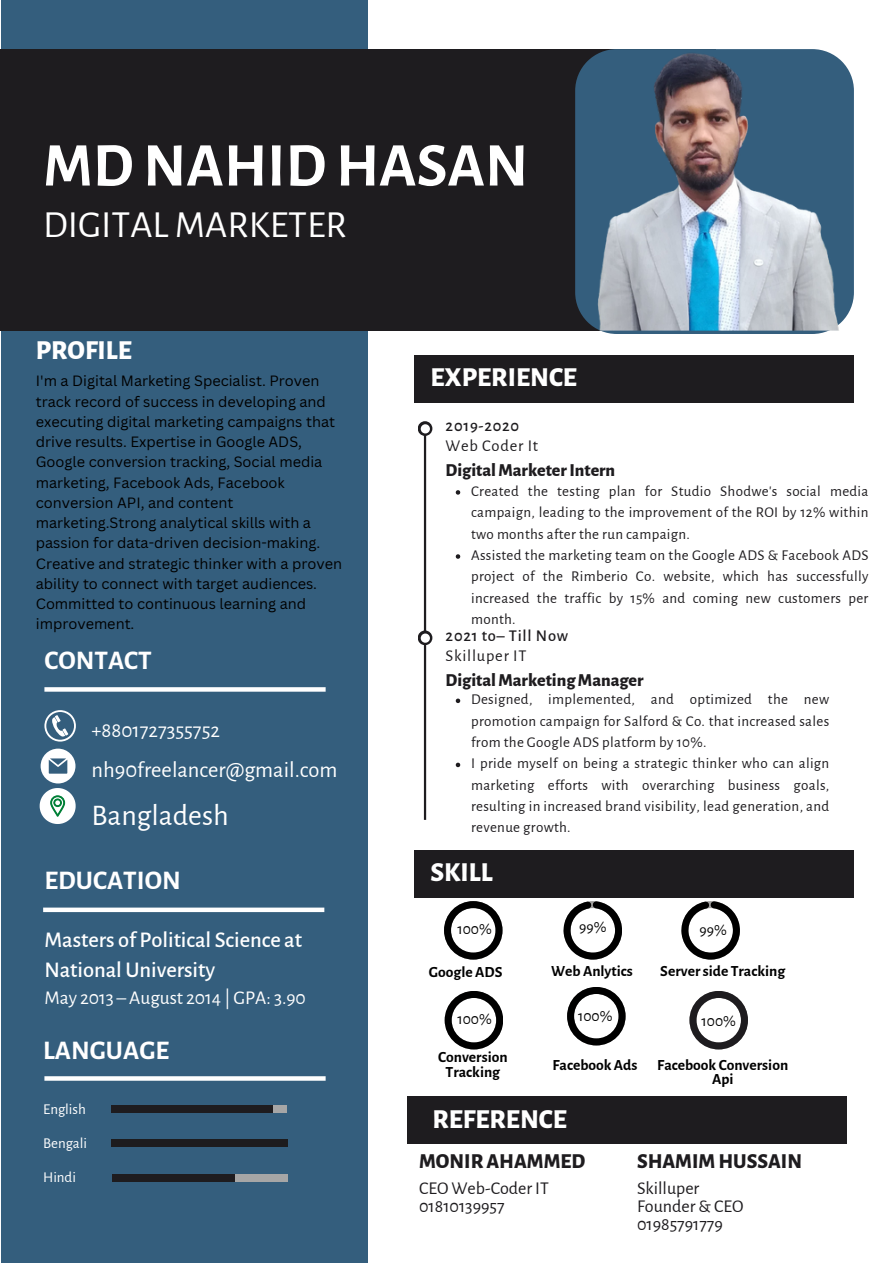
<style>
.page{position:relative;width:893px;height:1264px;background:#fff}
.page>*{position:absolute;margin:0;border:0;box-sizing:border-box;transform-origin:0 0}
.t1{font:700 62.25px "Alegreya Sans";color:#fff}
.t2{font:38.4px "Alegreya Sans";color:#fff}
.t3{font:30px "Alegreya Sans";color:#fff}
.t4{font:800 27px "Alegreya Sans";color:#fff}
.t5{font:700 27px "Alegreya Sans";color:#fff}
.t6{font:500 22.5px "Alegreya Sans";letter-spacing:-.005em;color:#fff}
.t7{font:22.5px "Alegreya Sans";color:#fff}
.t8{font:800 21px "Alegreya Sans";color:#1e1c1f}
.t9{font:21px "Alegreya Sans";color:#fff}
.t10{font:19.5px "Alegreya Sans";letter-spacing:-.005em;color:#fff}
.t11{font:18px "Alegreya Sans";color:#1e1c1f}
.t12{font:800 18px "Alegreya Sans";letter-spacing:-.005em;color:#1e1c1f}
.t13{font:500 16.5px "Alegreya Sans";letter-spacing:.045em;color:#1e1c1f}
.t14{font:16.5px "Alegreya Sans";letter-spacing:.045em;color:#1e1c1f}
.t15{font:700 15.6px/14.5px "Alegreya Sans";color:#000;text-align:center}
.t16{font:15.45px "Alegreya Sans";color:#000}
.t17{font:15px/21.3px "Alegreya Sans";letter-spacing:.02em;color:#1e1c1f;text-align:justify}
.t18{font:15px "Alegreya Sans";letter-spacing:-.005em;color:#fff}
.t19{font:14.55px/20.2px "Canva Sans";color:#000}
</style>
<div class="page">
<div style="left:1px;top:0;width:366px;height:1262px;background:#345e7d"></div>
<div style="left:0;top:49px;width:715px;height:281px;background:#1e1c1f"></div>
<img style="left:575px;top:49px;width:278px;height:281px">
<svg style="left:44px;top:710px;width:32px;height:31px"></svg>
<div style="left:112px;top:1105px;width:175px;height:7px;background:#a6a6a6"></div>
<div style="left:112px;top:1105px;width:161px;height:7px;background:#1e1c1f"></div>
<div style="left:111px;top:1139px;width:176px;height:7px;background:#1d1c1e"></div>
<div style="left:112px;top:1174px;width:175px;height:7px;background:#a6a6a6"></div>
<div style="left:112px;top:1174px;width:123px;height:7px;background:#1e1c1f"></div>
<svg style="left:44px;top:687px;width:281px;height:4px"></svg>
<div style="left:43px;top:907px;width:281px;height:5px;background:#fff"></div>
<svg style="left:44px;top:1076px;width:281px;height:4px"></svg>
<hr style="left:424px;top:432px;width:2px;height:387px;background:#1e1c1f">
<svg style="left:417px;top:421px;width:15px;height:15px"></svg>
<div style="left:420px;top:424px;width:10px;height:9px;background:#fff;border-radius:50%"></div>
<svg style="left:417px;top:630px;width:15px;height:15px"></svg>
<div style="left:420px;top:633px;width:10px;height:9px;background:#fff;border-radius:50%"></div>
<div style="left:414px;top:355px;width:439px;height:48px;background:#1e1c1f"></div>
<div style="left:414px;top:850px;width:439px;height:47px;background:#1e1c1f"></div>
<div style="left:407px;top:1095px;width:439px;height:48px;background:#1e1c1f"></div>
<svg style="left:40px;top:748px;width:36px;height:76px"></svg>
<svg style="left:444px;top:901px;width:58px;height:58px"></svg>
<svg style="left:444px;top:991px;width:59px;height:58px"></svg>
<svg style="left:563px;top:901px;width:59px;height:58px"></svg>
<svg style="left:567px;top:987px;width:58px;height:58px"></svg>
<svg style="left:681px;top:901px;width:58px;height:58px"></svg>
<svg style="left:689px;top:991px;width:59px;height:58px"></svg>
<svg style="left:455px;top:490px;width:5px;height:4px"></svg>
<svg style="left:455px;top:554px;width:5px;height:5px"></svg>
<svg style="left:455px;top:698px;width:5px;height:5px"></svg>
<svg style="left:455px;top:762px;width:5px;height:5px"></svg>
<p class="t1" style="left:43px;top:136px;width:486px">MDNAHIDHASAN</p>
<p class="t2" style="left:43px;top:206px;width:305px">DIGITAL MARKETER</p>
<p class="t4" style="left:36px;top:337px;width:98px">PROFILE</p>
<p class="t19" style="left:36px;top:370px;width:301px">I'm a Digital Marketing Specialist. Proven track record of success in developing and executing digital marketing campaigns that drive results. Expertise in Google ADS, Google conversion tracking, Social media marketing, Facebook Ads, Facebook conversion API, and content marketing.Strong analytical skills with a passion for data-driven decision-making.</p>
<p class="t19" style="left:36px;top:553px;width:307px">Creative and strategic thinker with a proven ability to connect with target audiences.</p>
<p class="t19" style="left:36px;top:593px;width:272px">Committed to continuous learning and improvement.</p>
<p class="t5" style="left:44px;top:647px;width:109px">CONTACT</p>
<p class="t9" style="left:91px;top:720px;width:130px">+8801727355752</p>
<p class="t7" style="left:91px;top:759px;width:247px">nh90freelancer@gmail.com</p>
<p class="t3" style="left:91px;top:801px;width:139px">Bangladesh</p>
<p class="t5" style="left:44px;top:867px;width:138px">EDUCATION</p>
<p class="t6" style="left:44px;top:928px;width:259px">Masters of Political Science at</p>
<p class="t6" style="left:44px;top:958px;width:172px">National University</p>
<p class="t10" style="left:44px;top:988px;width:263px">May 2013 – August 2014 | GPA: 3.90</p>
<p class="t5" style="left:43px;top:1037px;width:128px">LANGUAGE</p>
<p class="t18" style="left:43px;top:1102px;width:44px">English</p>
<p class="t18" style="left:43px;top:1135px;width:45px">Bengali</p>
<p class="t18" style="left:43px;top:1169px;width:34px">Hindi</p>
<p class="t4" style="left:430px;top:365px;width:148px">EXPERIENCE</p>
<p class="t13" style="left:445px;top:418px;width:75px">2019-2020</p>
<p class="t14" style="left:445px;top:438px;width:94px">Web Coder It</p>
<p class="t12" style="left:445px;top:462px;width:171px">Digital MarketerIntern</p>
<p class="t17" style="left:471px;top:480px;width:399px">Created the testing plan for Studio Shodwe's social media campaign, leading to the improvement of the ROI by 12% within two months after the run campaign.</p>
<p class="t17" style="left:471px;top:544px;width:399px">Assisted the marketing team on the Google ADS &amp; Facebook ADS project of the Rimberio Co. website, which has successfully increased the traffic by 15% and coming new customers per month.</p>
<p class="t13" style="left:445px;top:627px;width:124px">2021 to– Till Now</p>
<p class="t14" style="left:445px;top:647px;width:82px">Skilluper IT</p>
<p class="t12" style="left:445px;top:671px;width:199px">Digital Marketing Manager</p>
<p class="t17" style="left:471px;top:689px;width:359px">Designed, implemented, and optimized the new promotion campaign for Salford &amp; Co. that increased sales from the Google ADS platform by 10%.</p>
<p class="t17" style="left:471px;top:753px;width:359px">I pride myself on being a strategic thinker who can align marketing efforts with overarching business goals, resulting in increased brand visibility, lead generation, and revenue growth.</p>
<p class="t4" style="left:430px;top:859px;width:64px">SKILL</p>
<p class="t16" style="left:457px;top:921px;width:36px">100%</p>
<p class="t16" style="left:579px;top:919px;width:29px">99%</p>
<p class="t16" style="left:699px;top:923px;width:29px">99%</p>
<p class="t15" style="left:429px;top:965px;width:75px">Google ADS</p>
<p class="t15" style="left:551px;top:963px;width:83px">Web Anlytics</p>
<p class="t15" style="left:660px;top:963px;width:126px">Serverside Tracking</p>
<p class="t16" style="left:457px;top:1011px;width:36px">100%</p>
<p class="t16" style="left:578px;top:1008px;width:36px">100%</p>
<p class="t16" style="left:701px;top:1013px;width:36px">100%</p>
<p class="t15" style="left:438px;top:1049px;width:71px">Conversion<br>Tracking</p>
<p class="t15" style="left:552px;top:1057px;width:86px">Facebook Ads</p>
<p class="t4" style="left:432px;top:1106px;width:136px">REFERENCE</p>
<p class="t15" style="left:657px;top:1057px;width:132px">Facebook Conversion<br>Api</p>
<p class="t8" style="left:419px;top:1151px;width:168px">MONIRAHAMMED</p>
<p class="t11" style="left:419px;top:1179px;width:131px">CEO Web-Coder IT</p>
<p class="t11" style="left:419px;top:1197px;width:87px">01810139957</p>
<p class="t8" style="left:637px;top:1151px;width:166px">SHAMIM HUSSAIN</p>
<p class="t11" style="left:637px;top:1179px;width:64px">Skilluper</p>
<p class="t11" style="left:637px;top:1197px;width:108px">Founder &amp; CEO</p>
<p class="t11" style="left:637px;top:1215px;width:87px">01985791779</p>
</div>
